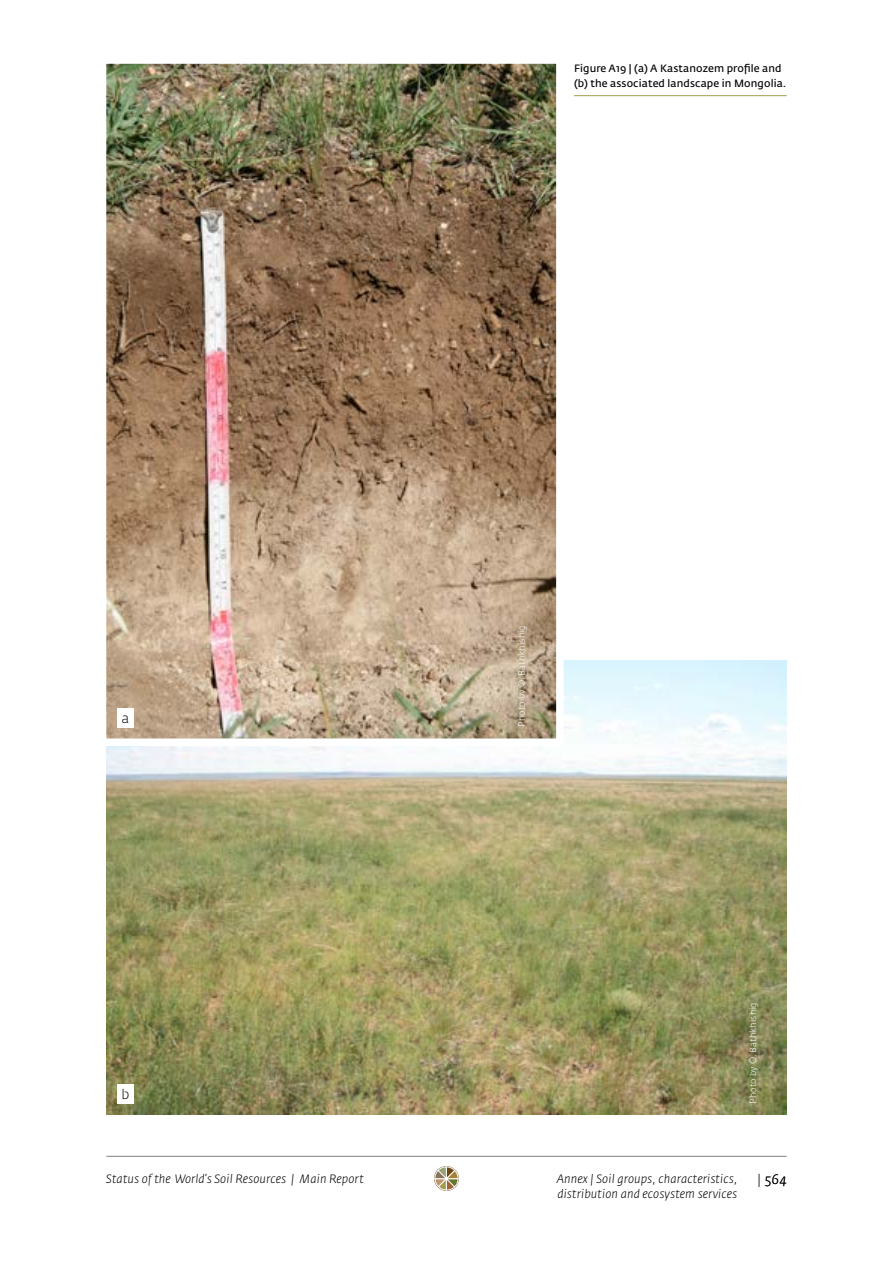
<style>
.page{position:relative;width:893px;height:1263px;background:#fff}
.page>*{position:absolute;margin:0;border:0;box-sizing:border-box;transform-origin:0 0}
.t1{font:italic 300 13.5px "Fedra Sans Std";color:#000}
.Text_Normal{font:300 13.5px "Fedra Sans Std";color:#000}
.t2{font:italic 300 12px "Fedra Sans Std";letter-spacing:.01em;color:#000}
.Caption_Image{font:10.5px/15px "Fedra Sans Std";letter-spacing:.01em;color:#000}
.Text_Normal-2{font:300 9px "Fedra Sans Std";letter-spacing:.01em;color:#fff}
.s1{font-style:normal}
</style>
<div class="page">
<hr style="left:106px;top:1156px;width:681px;height:1px;background:#808285">
<svg style="left:434px;top:1166px;width:25px;height:25px"></svg>
<img style="left:106px;top:660px;width:681px;height:454px">
<img style="left:106px;top:63px;width:461px;height:687px">
<hr style="left:574px;top:95px;width:213px;height:1px;background:#a59c4b">
<div style="left:117px;top:708px;width:17px;height:19px;background:#fff"></div>
<div style="left:117px;top:1084px;width:17px;height:19px;background:#fff"></div>
<p class="Text_Normal" style="left:122px;top:710px;width:9px">a</p>
<p class="Text_Normal" style="left:121px;top:1086px;width:9px">b</p>
<p class="Caption_Image" style="left:574px;top:61px;width:214px">Figure A19 | (a) A Kastanozem profile and (b) the associated landscape in Mongolia.</p>
<p class="Text_Normal-2" style="left:516px;top:726px;width:103px;rotate:-90deg">Photo by O. Bathkhishig</p>
<p class="Text_Normal-2" style="left:747px;top:1103px;width:103px;rotate:-90deg">Photo by O. Bathkhishig</p>
<p class="t2" style="left:106px;top:1172px;width:259px">Status of the World’s Soil Resources | Main Report</p>
<p class="t2" style="left:557px;top:1172px;width:182px">Annex | Soil groups, characteristics,</p>
<p class="t1" style="left:757px;top:1171px;width:31px"><span class="s1">|</span> 564</p>
<p class="t2" style="left:557px;top:1187px;width:181px">distribution and ecosystem services</p>
</div>
